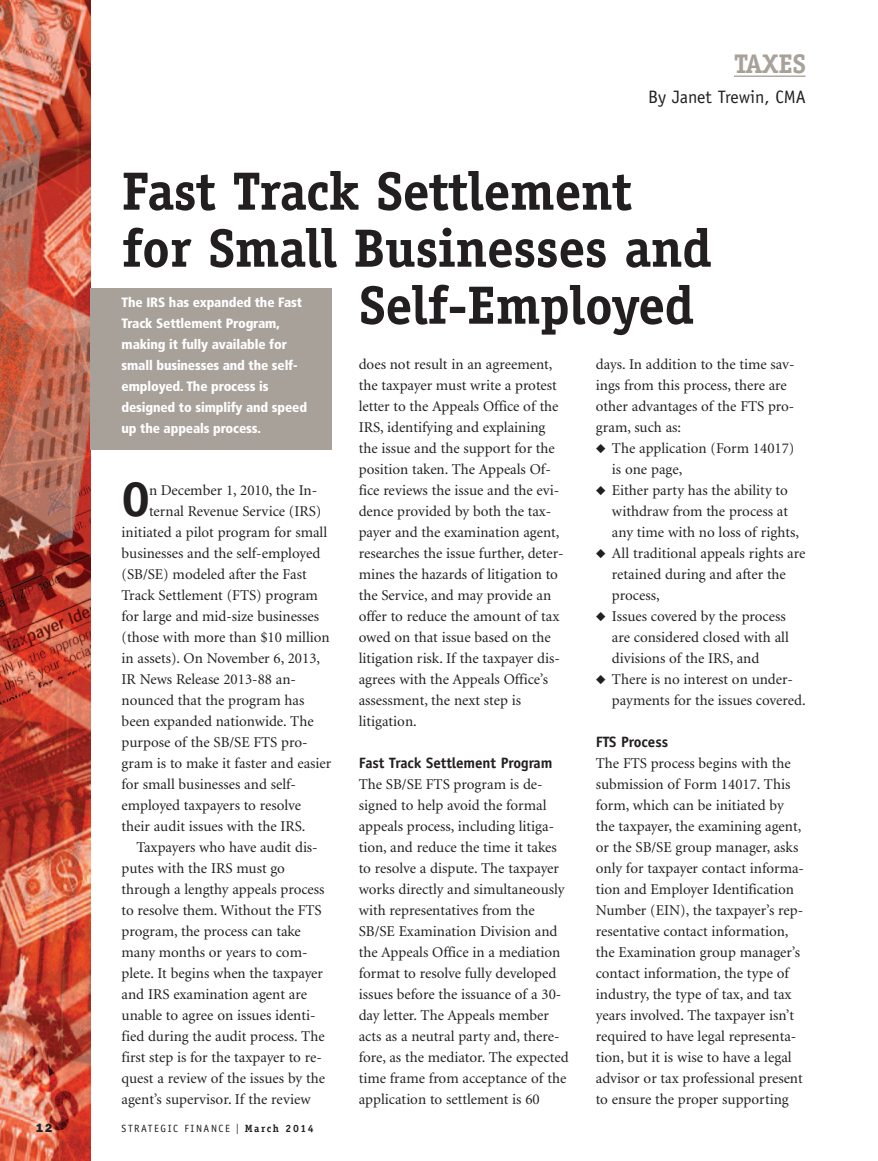
<style>
.page{position:relative;width:878px;height:1161px;background:#fff}
.page>*{position:absolute;margin:0;border:0;box-sizing:border-box;transform-origin:0 0}
.t1{font:700 54px "Officina Serif";letter-spacing:-.01em;color:#231f20}
.t2{font:700 48.6px "Officina Serif";color:#231f20}
.t3{font:700 27px "Officina Serif";letter-spacing:-.015em;color:#a8a19a}
.t4{font:18px "Officina Sans";color:#231f20}
.t5{font:15px/21px "Minion";color:#231f20}
.t6{font:700 15px "Officina Sans";letter-spacing:-.005em;color:#231f20}
.t7{font:900 condensed 13.5px/21px "Frutiger";letter-spacing:-.01em;color:#fff}
.t8{font:800 12px "Franklin Gothic";color:#231f20}
.t9{font:10.5px "Officina Sans";letter-spacing:.15em;color:#231f20}
.s1{font-family:"Franklin Gothic";font-size:15px}
.s2{font-family:"Officina Serif";font-weight:700}
</style>
<div class="page">
<hr style="left:734px;top:76px;width:71px;height:1px;background:#a8a19a">
<img style="left:0;top:0;width:90px;height:1161px">
<div style="left:90px;top:288px;width:242px;height:162px;background:#a8a19a"></div>
<h3 class="t3" style="left:734px;top:54px;width:73px">TAXES</h3>
<p class="t4" style="left:648px;top:90px;width:159px">By Janet Trewin, CMA</p>
<h1 class="t1" style="left:122px;top:171px;width:512px">Fast Track Settlement</h1>
<h1 class="t1" style="left:122px;top:228px;width:592px">for Small Businesses and</h1>
<h1 class="t1" style="left:359px;top:285px;width:337px">Self-Employed</h1>
<p class="t7" style="left:122px;top:293px;width:187px">The IRS has expanded the Fast<br>Track Settlement Program, making it fully available for small businesses and the self&shy;employed. The process is designed to simplify and speed up the appeals process.</p>
<p class="t5" style="left:359px;top:355px;width:206px">does not result in an agreement, the taxpayer must write a protest letter to the Appeals Office of the<br>IRS, identifying and explaining the issue and the support for the position taken. The Appeals Of&shy;fice reviews the issue and the evi&shy;dence provided by both the tax&shy;payer and the examination agent, researches the issue further, deter&shy;mines the hazards of litigation to the Service, and may provide an offer to reduce the amount of tax owed on that issue based on the litigation risk. If the taxpayer dis&shy;agrees with the Appeals Office’s assessment, the next step is litigation.</p>
<p class="t6" style="left:359px;top:757px;width:195px">Fast Track Settlement Program</p>
<p class="t5" style="left:359px;top:775px;width:211px">The SB/SE FTS program is de&shy;signed to help avoid the formal appeals process, including litiga&shy;tion, and reduce the time it takes to resolve a dispute. The taxpayer works directly and simultaneously with representatives from the<br>SB/SE Examination Division and the Appeals Office in a mediation format to resolve fully developed issues before the issuance of a 30- day letter. The Appeals member acts as a neutral party and, there&shy;fore, as the mediator. The expected time frame from acceptance of the application to settlement is 60</p>
<p class="t5" style="left:596px;top:355px;width:200px">days. In addition to the time sav&shy;ings from this process, there are other advantages of the FTS pro&shy;gram, such as:</p>
<p class="t5" style="left:612px;top:439px;width:184px;text-indent:-16px">◆ The application (Form 14017) is one page,</p>
<p class="t5" style="left:612px;top:481px;width:189px;text-indent:-16px">◆ Either party has the ability to withdraw from the process at any time with no loss of rights,</p>
<p class="t5" style="left:612px;top:544px;width:195px;text-indent:-16px">◆ All traditional appeals rights are retained during and after the process,</p>
<p class="t5" style="left:612px;top:607px;width:178px;text-indent:-16px">◆ Issues covered by the process are considered closed with all divisions of the IRS, and</p>
<p class="t5" style="left:612px;top:670px;width:195px;text-indent:-16px">◆ There is no interest on under&shy;payments for the issues covered.</p>
<p class="t6" style="left:596px;top:736px;width:74px">FTS Process</p>
<p class="t5" style="left:596px;top:754px;width:210px">The FTS process begins with the submission of Form 14017. This form, which can be initiated by the taxpayer, the examining agent, or the SB/SE group manager, asks only for taxpayer contact informa&shy;tion and Employer Identification Number (EIN), the taxpayer’s rep&shy;resentative contact information, the Examination group manager’s contact information, the type of industry, the type of tax, and tax years involved. The taxpayer isn’t required to have legal representa&shy;tion, but it is wise to have a legal advisor or tax professional present to ensure the proper supporting</p>
<h2 class="t2" style="left:122px;top:481px;width:30px">O</h2>
<p class="t5" style="left:149px;top:481px;width:170px">n December 1, 2010, the In-</p>
<p class="t5" style="left:149px;top:502px;width:174px">ternal Revenue Service (IRS)</p>
<p class="t5" style="left:121px;top:523px;width:207px">initiated a pilot program for small</p>
<p class="t5" style="left:121px;top:544px;width:200px">businesses and the self-employed</p>
<p class="t5" style="left:121px;top:565px;width:187px">(SB/SE) modeled after the Fast</p>
<p class="t5" style="left:121px;top:586px;width:198px">Track Settlement (FTS) program</p>
<p class="t5" style="left:121px;top:607px;width:199px">for large and mid-size businesses</p>
<p class="t5" style="left:121px;top:628px;width:210px">(those with more than $10 million</p>
<p class="t5" style="left:121px;top:649px;width:200px">in assets). On November 6, 2013,</p>
<p class="t5" style="left:121px;top:670px;width:176px">IR News Release 2013-88 an-</p>
<p class="t5" style="left:121px;top:691px;width:184px">nounced that the program has</p>
<p class="t5" style="left:121px;top:712px;width:193px">been expanded nationwide. The</p>
<p class="t5" style="left:121px;top:733px;width:187px">purpose of the SB/SE FTS pro-</p>
<p class="t5" style="left:121px;top:754px;width:211px">gram is to make it faster and easier</p>
<p class="t5" style="left:121px;top:775px;width:176px">for small businesses and self-</p>
<p class="t5" style="left:122px;top:796px;width:181px">employed taxpayers to resolve</p>
<p class="t5" style="left:122px;top:817px;width:185px">their audit issues with the IRS.</p>
<p class="t5" style="left:137px;top:838px;width:183px">Taxpayers who have audit dis-</p>
<p class="t5" style="left:122px;top:859px;width:165px">putes with the IRS must go</p>
<p class="t5" style="left:122px;top:880px;width:204px">through a lengthy appeals process</p>
<p class="t5" style="left:122px;top:901px;width:202px">to resolve them. Without the FTS</p>
<p class="t5" style="left:122px;top:922px;width:181px">program, the process can take</p>
<p class="t5" style="left:122px;top:943px;width:187px">many months or years to com-</p>
<p class="t5" style="left:122px;top:964px;width:203px">plete. It begins when the taxpayer</p>
<p class="t5" style="left:122px;top:985px;width:187px">and IRS examination agent are</p>
<p class="t5" style="left:122px;top:1006px;width:195px">unable to agree on issues identi-</p>
<p class="t5" style="left:122px;top:1027px;width:204px">fied during the audit process. The</p>
<p class="t5" style="left:122px;top:1048px;width:202px">first step is for the taxpayer to re-</p>
<p class="t5" style="left:122px;top:1069px;width:205px">quest a review of the issues by the</p>
<p class="t5" style="left:122px;top:1090px;width:190px">agent’s supervisor. If the review</p>
<p class="t8" style="left:36px;top:1124px;width:18px">12</p>
<p class="t9" style="left:122px;top:1125px;width:193px">STRATEGIC FINANCE <span class="s1">I</span> <span class="s2">March 2014</span></p>
</div>
